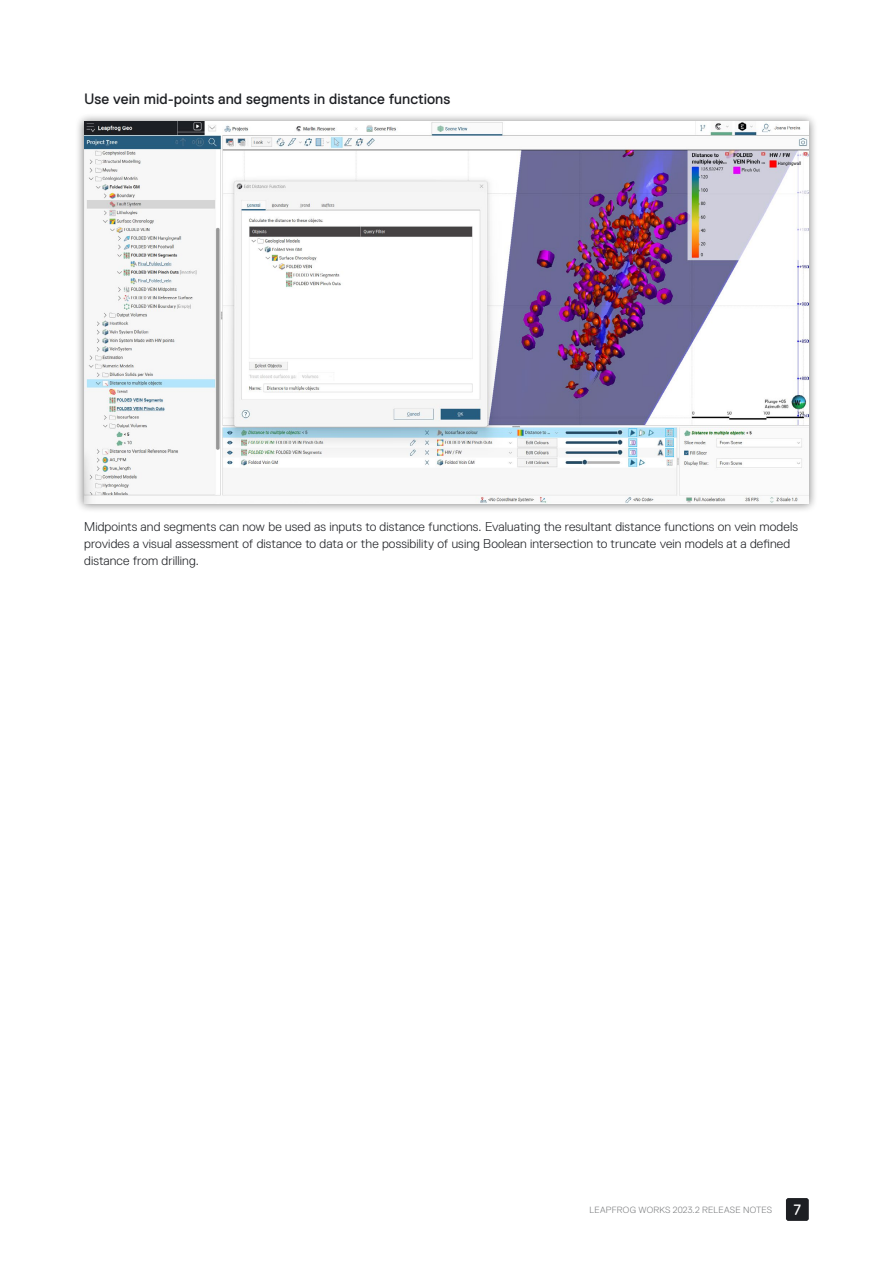
<style>
.page{position:relative;width:893px;height:1263px;background:#fff}
.page>*{position:absolute;margin:0;border:0;box-sizing:border-box;transform-origin:0 0}
.t1{font:15px "Replica Pro";letter-spacing:.005em;color:#1d1f23}
.t2{font:15px "Replica Pro";color:#fff}
.t3{font:300 12.75px/17.2px "Replica Pro";letter-spacing:.01em;color:#1d1f23}
.t4{font:300 9px "Replica Pro";letter-spacing:.025em;color:#77797b}
</style>
<div class="page">
<div style="left:786px;top:1198px;width:23px;height:23px;background:#1d1f23;border-radius:2px"></div>
<div style="left:75px;top:112px;width:743px;height:401px;background:#000;opacity:.5"></div>
<img style="left:84px;top:121px;width:725px;height:383px">
<p class="t1" style="left:84px;top:91px;width:368px">Use vein mid-points and segments in distance functions</p>
<p class="t3" style="left:84px;top:518px;width:715px">Midpoints and segments can now be used as inputs to distance functions. Evaluating the resultant distance functions on vein models provides a visual assessment of distance to data or the possibility of using Boolean intersection to truncate vein models at a defined distance from drilling.</p>
<p class="t4" style="left:590px;top:1204px;width:184px">LEAPFROG WORKS 2023.2 RELEASE NOTES</p>
<p class="t2" style="left:793px;top:1201px;width:9px">7</p>
</div>
